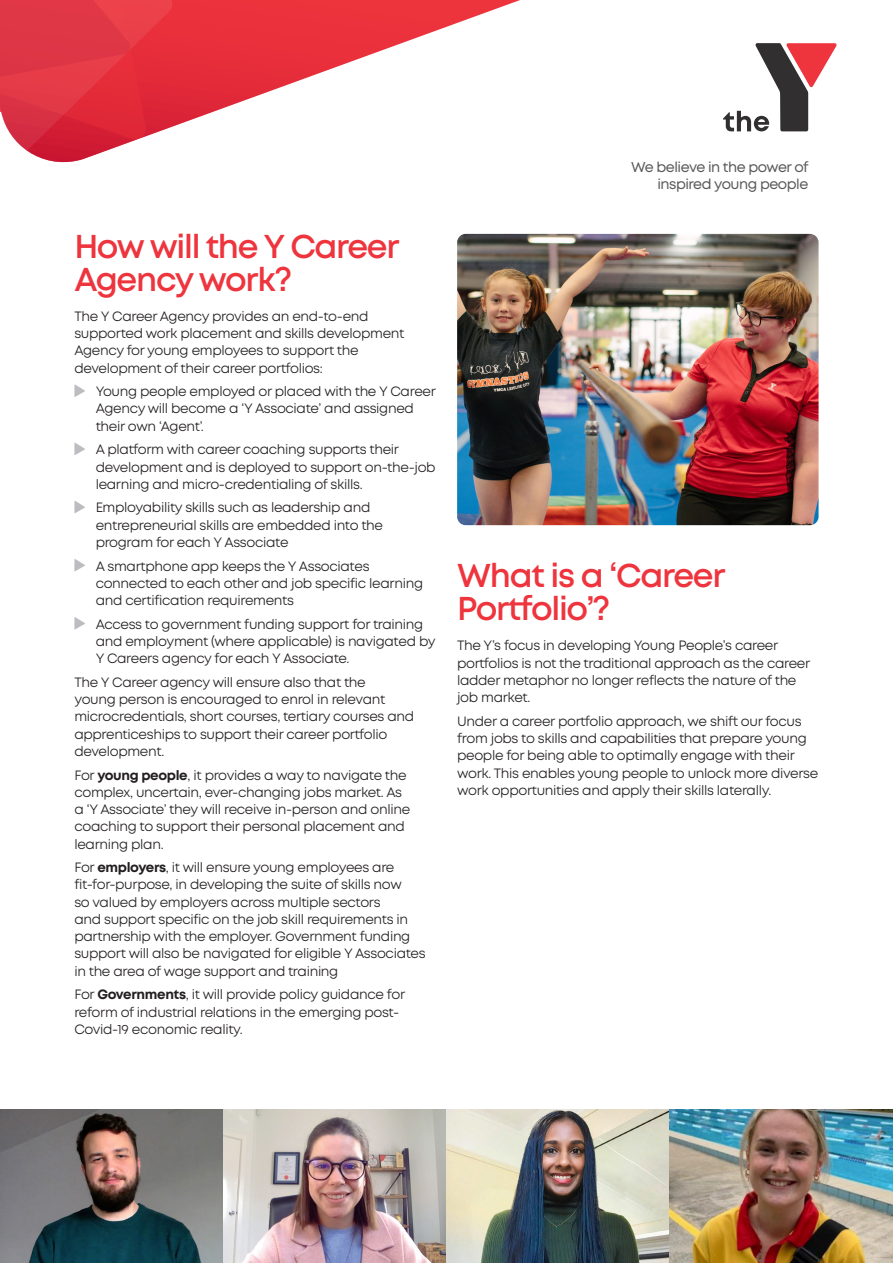
<style>
.page{position:relative;width:893px;height:1263px;background:#fff}
.page>*{position:absolute;margin:0;border:0;box-sizing:border-box;transform-origin:0 0}
.t1{font:600 33px/33px "Mont";letter-spacing:-.04em;color:#ee343d}
.t2{font:14.25px/16.5px "Mont";letter-spacing:-.035em;color:#57585a;text-align:right}
.t3{font:13.5px/17.2px "Mont";letter-spacing:-.025em;color:#231f20}
.s1{font-weight:700}
</style>
<div class="page">
<svg style="left:174px;top:0;width:634px;height:132px"></svg>
<svg style="left:0;top:0;width:174px;height:163px;background:#e24553"></svg>
<svg style="left:723px;top:43px;width:114px;height:88px"></svg>
<svg style="left:74px;top:384px;width:11px;height:13px"></svg>
<svg style="left:74px;top:443px;width:11px;height:12px"></svg>
<svg style="left:74px;top:501px;width:11px;height:12px"></svg>
<svg style="left:74px;top:559px;width:11px;height:12px"></svg>
<svg style="left:74px;top:617px;width:11px;height:12px"></svg>
<img style="left:457px;top:234px;width:362px;height:291px">
<img style="left:0;top:1110px;width:893px;height:153px">
<p class="t1" style="left:74px;top:230px;width:327px">How will the Y Career<br>Agency work?</p>
<p class="t3" style="left:74px;top:308px;width:331px">The Y Career Agency provides an end-to-end supported work placement and skills development Agency for young employees to support the development of their career portfolios:</p>
<p class="t3" style="left:96px;top:383px;width:342px">Young people employed or placed with the Y Career<br>Agency will become a ‘Y Associate’ and assigned their own ‘Agent’.</p>
<p class="t3" style="left:96px;top:441px;width:341px">A platform with career coaching supports their development and is deployed to support on-the-job learning and micro-credentialing of skills.</p>
<p class="t3" style="left:96px;top:499px;width:289px">Employability skills such as leadership and entrepreneurial skills are embedded into the program for each Y Associate</p>
<p class="t3" style="left:96px;top:557px;width:329px">A smartphone app keeps the Y Associates connected to each other and job specific learning and certification requirements</p>
<p class="t3" style="left:96px;top:615px;width:341px">Access to government funding support for training and employment (where applicable) is navigated by<br>Y Careers agency for each Y Associate.</p>
<p class="t3" style="left:74px;top:674px;width:341px">The Y Career agency will ensure also that the<br>young person is encouraged to enrol in relevant microcredentials, short courses, tertiary courses and apprenticeships to support their career portfolio development.</p>
<p class="t3" style="left:74px;top:766px;width:337px">For <span class="s1">young people</span>, it provides a way to navigate the complex, uncertain, ever-changing jobs market. As a ‘Y Associate’ they will receive in-person and online coaching to support their personal placement and learning plan.</p>
<p class="t3" style="left:74px;top:859px;width:353px">For <span class="s1">employers</span>, it will ensure young employees are fit-for-purpose, in developing the suite of skills now<br>so valued by employers across multiple sectors<br>and support specific on the job skill requirements in partnership with the employer. Government funding support will also be navigated for eligible Y Associates in the area of wage support and training</p>
<p class="t3" style="left:74px;top:986px;width:332px">For <span class="s1">Governments</span>, it will provide policy guidance for reform of industrial relations in the emerging post-<br>Covid-19 economic reality.</p>
<p class="t2" style="left:631px;top:159px;width:179px">We believe in the power of inspired young people</p>
<p class="t1" style="left:457px;top:559px;width:270px">What is a ‘Career<br>Portfolio’?</p>
<p class="t3" style="left:457px;top:637px;width:355px">The Y’s focus in developing Young People’s career portfolios is not the traditional approach as the career ladder metaphor no longer reflects the nature of the job market.</p>
<p class="t3" style="left:457px;top:712px;width:363px">Under a career portfolio approach, we shift our focus from jobs to skills and capabilities that prepare young people for being able to optimally engage with their work. This enables young people to unlock more diverse work opportunities and apply their skills laterally.</p>
</div>
